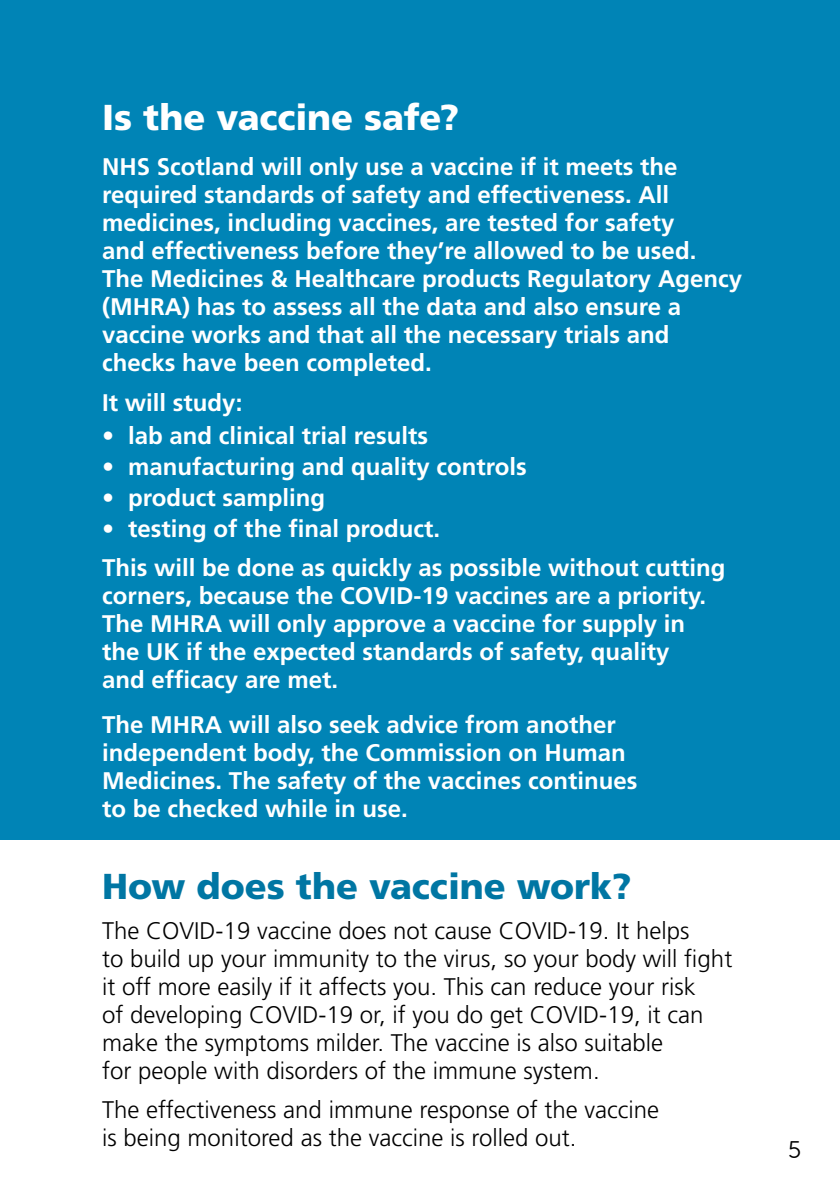
<style>
.page{position:relative;width:840px;height:1191px;background:#fff}
.page>*{position:absolute;margin:0;border:0;box-sizing:border-box;transform-origin:0 0}
.Body_Text{font:900 36px "Frutiger";color:#0076a3}
.Body_Text-2{font:900 36px "Frutiger";color:#fff}
.Body_Text-3{font:700 24px/28px "Frutiger";color:#fff}
.Body_Text-4{font:300 24px/28px "Frutiger";color:#000}
.bullet_2{font:24px "Museo Sans Rounded 300";color:#000}
</style>
<div class="page">
<div style="left:0;top:0;width:839px;height:839px;background:#0084b6"></div>
<p class="Body_Text-2" style="left:102px;top:96px;width:358px">Is the vaccine safe?</p>
<p class="Body_Text-3" style="left:102px;top:153px;width:641px">NHS Scotland will only use a vaccine if it meets the required standards of safety and effectiveness. All medicines, including vaccines, are tested for safety<br>and effectiveness before they’re allowed to be used.<br>The Medicines &amp; Healthcare products Regulatory Agency (MHRA) has to assess all the data and also ensure a vaccine works and that all the necessary trials and checks have been completed.</p>
<p class="Body_Text-3" style="left:102px;top:388px;width:142px">It will study:</p>
<p class="Body_Text-3" style="left:102px;top:422px;width:327px">• lab and clinical trial results</p>
<p class="Body_Text-3" style="left:102px;top:452px;width:426px">• manufacturing and quality controls</p>
<p class="Body_Text-3" style="left:102px;top:483px;width:224px">• product sampling</p>
<p class="Body_Text-3" style="left:102px;top:514px;width:339px">• testing of the final product.</p>
<p class="Body_Text-3" style="left:102px;top:553px;width:624px">This will be done as quickly as possible without cutting corners, because the COVID-19 vaccines are a priority.<br>The MHRA will only approve a vaccine for supply in the UK if the expected standards of safety, quality<br>and efficacy are met.</p>
<p class="Body_Text-3" style="left:102px;top:710px;width:536px">The MHRA will also seek advice from another independent body, the Commission on Human Medicines. The safety of the vaccines continues to be checked while in use.</p>
<p class="Body_Text" style="left:102px;top:865px;width:530px">How does the vaccine work?</p>
<p class="Body_Text-4" style="left:102px;top:916px;width:631px">The COVID-19 vaccine does not cause COVID-19. It helps<br>to build up your immunity to the virus, so your body will fight it off more easily if it affects you. This can reduce your risk<br>of developing COVID-19 or, if you do get COVID-19, it can make the symptoms milder. The vaccine is also suitable<br>for people with disorders of the immune system.</p>
<p class="Body_Text-4" style="left:102px;top:1095px;width:558px">The effectiveness and immune response of the vaccine is being monitored as the vaccine is rolled out.</p>
<p class="bullet_2" style="left:787px;top:1136px;width:15px">5</p>
</div>
